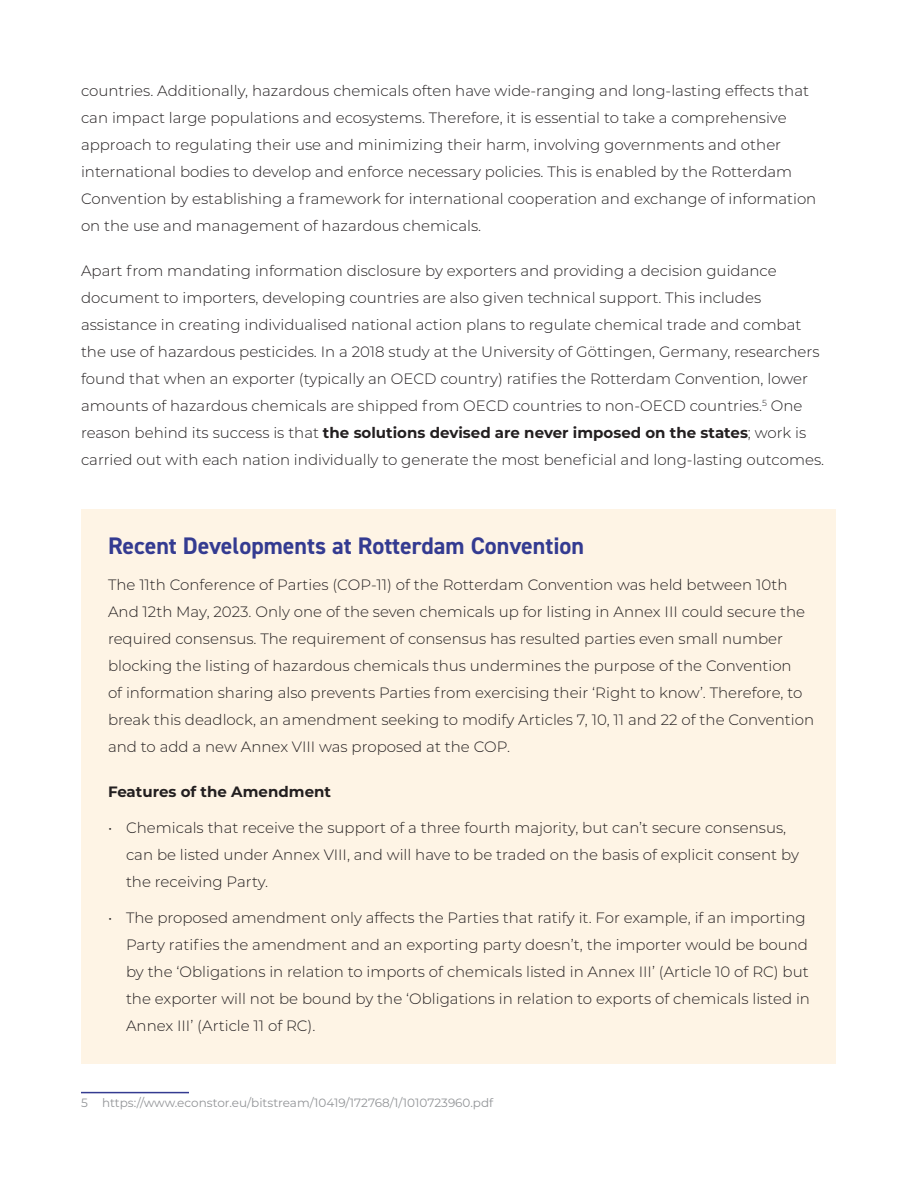
<style>
.page{position:relative;width:918px;height:1188px;background:#fff}
.page>*{position:absolute;margin:0;border:0;box-sizing:border-box;transform-origin:0 0}
.t1{font:700 24px "DIN2014";color:#343b91}
.body{font:300 15px/27px "Montserrat";color:#231f20}
.body-2{font:700 15px "Montserrat";color:#231f20}
.footnote{font:12px "Montserrat";color:#939598}
.s1{font-weight:700}
</style>
<div class="page">
<hr style="left:81px;top:1092px;width:108px;height:1px;background:#343b91">
<div style="left:82px;top:509px;width:754px;height:555px;background:#fef4e5"></div>
<p class="body" style="left:81px;top:76px;width:737px">countries. Additionally, hazardous chemicals often have wide-ranging and long-lasting effects that can impact large populations and ecosystems. Therefore, it is essential to take a comprehensive approach to regulating their use and minimizing their harm, involving governments and other international bodies to develop and enforce necessary policies. This is enabled by the Rotterdam Convention by establishing a framework for international cooperation and exchange of information on the use and management of hazardous chemicals.</p>
<p class="body" style="left:81px;top:256px;width:745px">Apart from mandating information disclosure by exporters and providing a decision guidance document to importers, developing countries are also given technical support. This includes assistance in creating individualised national action plans to regulate chemical trade and combat the use of hazardous pesticides. In a 2018 study at the University of Göttingen, Germany, researchers found that when an exporter (typically an OECD country) ratifies the Rotterdam Convention, lower amounts of hazardous chemicals are shipped from OECD countries to non-OECD countries.<sup>5</sup> One reason behind its success is that <span class="s1">the solutions devised are never imposed on the states</span>; work is carried out with each nation individually to generate the most beneficial and long-lasting outcomes.</p>
<p class="t1" style="left:108px;top:530px;width:478px">Recent Developments at Rotterdam Convention</p>
<p class="body" style="left:108px;top:571px;width:708px">The 11th Conference of Parties (COP-11) of the Rotterdam Convention was held between 10th And 12th May, 2023. Only one of the seven chemicals up for listing in Annex III could secure the required consensus. The requirement of consensus has resulted parties even small number blocking the listing of hazardous chemicals thus undermines the purpose of the Convention<br>of information sharing also prevents Parties from exercising their ‘Right to know’. Therefore, to break this deadlock, an amendment seeking to modify Articles 7, 10, 11 and 22 of the Convention and to add a new Annex VIII was proposed at the COP.</p>
<p class="body-2" style="left:108px;top:781px;width:225px">Features of the Amendment</p>
<p class="body" style="left:126px;top:814px;width:674px;text-indent:-18px">• Chemicals that receive the support of a three fourth majority, but can’t secure consensus, can be listed under Annex VIII, and will have to be traded on the basis of explicit consent by the receiving Party.</p>
<p class="body" style="left:126px;top:904px;width:686px;text-indent:-18px">• The proposed amendment only affects the Parties that ratify it. For example, if an importing Party ratifies the amendment and an exporting party doesn’t, the importer would be bound by the ‘Obligations in relation to imports of chemicals listed in Annex III’ (Article 10 of RC) but the exporter will not be bound by the ‘Obligations in relation to exports of chemicals listed in Annex III’ (Article 11 of RC).</p>
<p class="footnote" style="left:81px;top:1094px;width:414px">5 https://www.econstor.eu/bitstream/10419/172768/1/1010723960.pdf</p>
</div>
